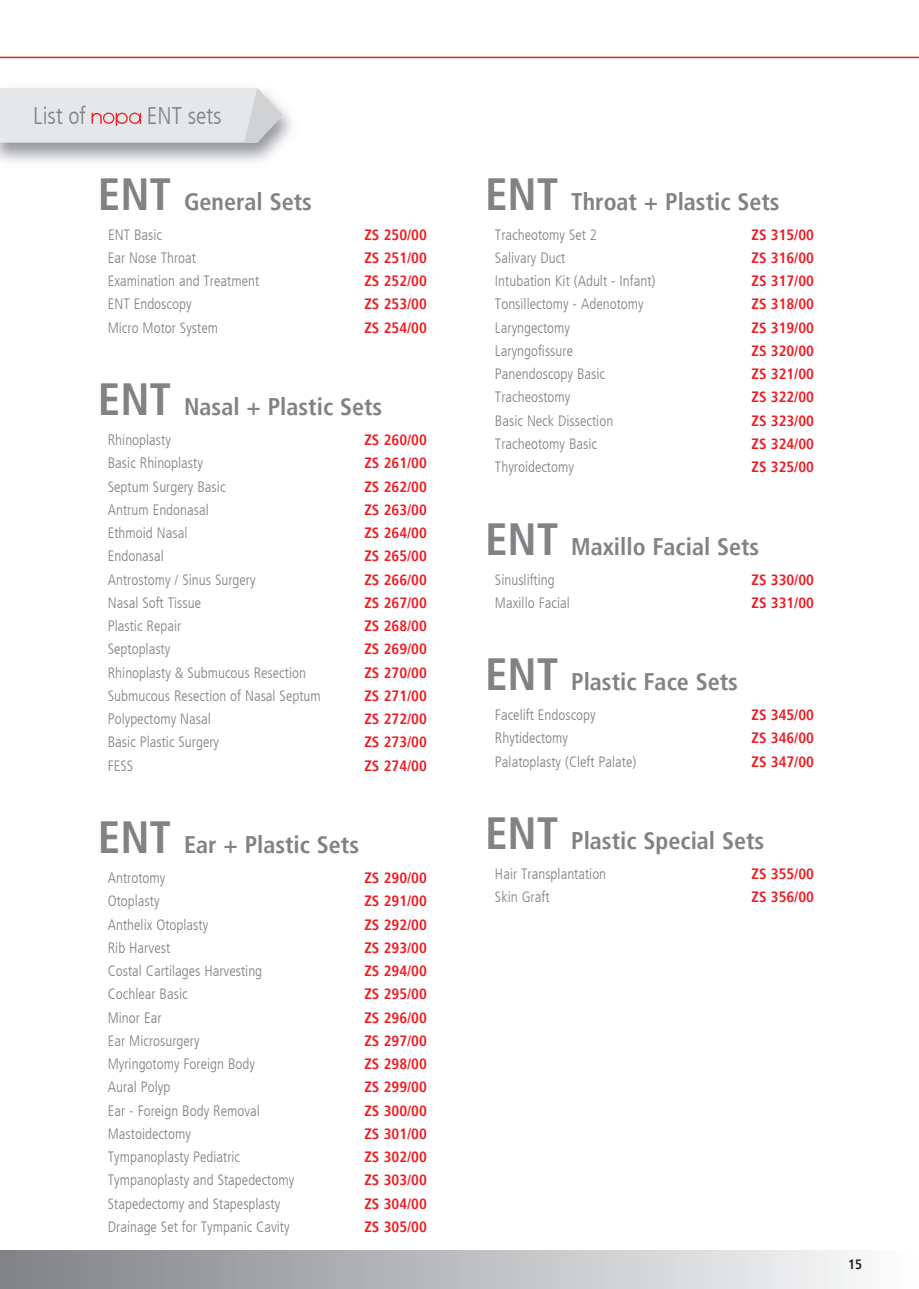
<style>
.page{position:relative;width:919px;height:1289px;background:#fff}
.page>*{position:absolute;margin:0;border:0;box-sizing:border-box;transform-origin:0 0}
.t1{font:700 condensed 24px "Frutiger LT";color:#808285}
.t2{font:300 condensed 24px "Frutiger LT";color:#808285}
.t3{font:300 condensed 15px "Frutiger LT";color:#808285}
.t4{font:700 condensed 15px "Frutiger LT";color:#ee1d23}
.t5{font:700 condensed 13.5px "Frutiger LT";color:#231f20}
.s1{font-size:45px}
</style>
<div class="page">
<div style="left:0;top:1250px;width:918px;height:38px;background:linear-gradient(to right,#7f8185,#fcfcfd)"></div>
<hr style="left:0;top:57px;width:918px;height:1px;background:#ee1d23">
<svg style="left:0;top:88px;width:283px;height:55px;background:#e3e1e4"></svg>
<h1 class="t2" style="left:33px;top:102px;width:54px">List of</h1>
<h1 class="t2" style="left:147px;top:102px;width:76px">ENT sets</h1>
<h1 class="t1" style="left:98px;top:187px;width:215px"><span class="s1">ENT</span> General Sets</h1>
<p class="t3" style="left:108px;top:226px;width:55px">ENT Basic</p>
<p class="t4" style="left:364px;top:225px;width:64px">ZS 250/00</p>
<p class="t3" style="left:108px;top:249px;width:90px">Ear Nose Throat</p>
<p class="t4" style="left:364px;top:249px;width:64px">ZS 251/00</p>
<p class="t3" style="left:108px;top:272px;width:153px">Examination and Treatment</p>
<p class="t4" style="left:364px;top:272px;width:64px">ZS 252/00</p>
<p class="t3" style="left:108px;top:296px;width:85px">ENT Endoscopy</p>
<p class="t4" style="left:364px;top:295px;width:64px">ZS 253/00</p>
<p class="t3" style="left:108px;top:319px;width:112px">Micro Motor System</p>
<p class="t4" style="left:364px;top:318px;width:64px">ZS 254/00</p>
<h1 class="t1" style="left:98px;top:392px;width:286px"><span class="s1">ENT</span> Nasal + Plastic Sets</h1>
<p class="t3" style="left:108px;top:431px;width:65px">Rhinoplasty</p>
<p class="t4" style="left:364px;top:431px;width:64px">ZS 260/00</p>
<p class="t3" style="left:108px;top:454px;width:97px">Basic Rhinoplasty</p>
<p class="t4" style="left:364px;top:454px;width:64px">ZS 261/00</p>
<p class="t3" style="left:108px;top:478px;width:119px">Septum Surgery Basic</p>
<p class="t4" style="left:364px;top:477px;width:64px">ZS 262/00</p>
<p class="t3" style="left:108px;top:501px;width:102px">Antrum Endonasal</p>
<p class="t4" style="left:364px;top:500px;width:64px">ZS 263/00</p>
<p class="t3" style="left:108px;top:524px;width:81px">Ethmoid Nasal</p>
<p class="t4" style="left:364px;top:524px;width:64px">ZS 264/00</p>
<p class="t3" style="left:108px;top:547px;width:58px">Endonasal</p>
<p class="t4" style="left:364px;top:547px;width:64px">ZS 265/00</p>
<p class="t3" style="left:108px;top:571px;width:149px">Antrostomy / Sinus Surgery</p>
<p class="t4" style="left:364px;top:570px;width:64px">ZS 266/00</p>
<p class="t3" style="left:108px;top:594px;width:95px">Nasal Soft Tissue</p>
<p class="t4" style="left:364px;top:593px;width:64px">ZS 267/00</p>
<p class="t3" style="left:108px;top:617px;width:75px">Plastic Repair</p>
<p class="t4" style="left:364px;top:617px;width:64px">ZS 268/00</p>
<p class="t3" style="left:108px;top:640px;width:64px">Septoplasty</p>
<p class="t4" style="left:364px;top:640px;width:64px">ZS 269/00</p>
<p class="t3" style="left:108px;top:664px;width:200px">Rhinoplasty &amp; Submucous Resection</p>
<p class="t4" style="left:364px;top:663px;width:64px">ZS 270/00</p>
<p class="t3" style="left:108px;top:687px;width:214px">Submucous Resection of Nasal Septum</p>
<p class="t4" style="left:364px;top:686px;width:64px">ZS 271/00</p>
<p class="t3" style="left:108px;top:710px;width:104px">Polypectomy Nasal</p>
<p class="t4" style="left:364px;top:710px;width:64px">ZS 272/00</p>
<p class="t3" style="left:108px;top:733px;width:113px">Basic Plastic Surgery</p>
<p class="t4" style="left:364px;top:733px;width:64px">ZS 273/00</p>
<p class="t3" style="left:108px;top:757px;width:27px">FESS</p>
<p class="t4" style="left:364px;top:756px;width:64px">ZS 274/00</p>
<h1 class="t1" style="left:98px;top:830px;width:263px"><span class="s1">ENT</span> Ear + Plastic Sets</h1>
<p class="t3" style="left:108px;top:869px;width:59px">Antrotomy</p>
<p class="t4" style="left:364px;top:868px;width:64px">ZS 290/00</p>
<p class="t3" style="left:108px;top:892px;width:53px">Otoplasty</p>
<p class="t4" style="left:364px;top:892px;width:64px">ZS 291/00</p>
<p class="t3" style="left:108px;top:915px;width:102px">Anthelix Otoplasty</p>
<p class="t4" style="left:364px;top:915px;width:64px">ZS 292/00</p>
<p class="t3" style="left:108px;top:939px;width:64px">Rib Harvest</p>
<p class="t4" style="left:364px;top:938px;width:64px">ZS 293/00</p>
<p class="t3" style="left:108px;top:962px;width:156px">Costal Cartilages Harvesting</p>
<p class="t4" style="left:364px;top:961px;width:64px">ZS 294/00</p>
<p class="t3" style="left:108px;top:985px;width:81px">Cochlear Basic</p>
<p class="t4" style="left:364px;top:985px;width:64px">ZS 295/00</p>
<p class="t3" style="left:108px;top:1008px;width:55px">Minor Ear</p>
<p class="t4" style="left:364px;top:1008px;width:64px">ZS 296/00</p>
<p class="t3" style="left:108px;top:1032px;width:93px">Ear Microsurgery</p>
<p class="t4" style="left:364px;top:1031px;width:64px">ZS 297/00</p>
<p class="t3" style="left:108px;top:1055px;width:149px">Myringotomy Foreign Body</p>
<p class="t4" style="left:364px;top:1054px;width:64px">ZS 298/00</p>
<p class="t3" style="left:108px;top:1078px;width:64px">Aural Polyp</p>
<p class="t4" style="left:364px;top:1078px;width:64px">ZS 299/00</p>
<p class="t3" style="left:108px;top:1101px;width:154px">Ear - Foreign Body Removal</p>
<p class="t4" style="left:364px;top:1101px;width:64px">ZS 300/00</p>
<p class="t3" style="left:108px;top:1125px;width:85px">Mastoidectomy</p>
<p class="t4" style="left:364px;top:1124px;width:64px">ZS 301/00</p>
<p class="t3" style="left:108px;top:1148px;width:134px">Tympanoplasty Pediatric</p>
<p class="t4" style="left:364px;top:1147px;width:64px">ZS 302/00</p>
<p class="t3" style="left:108px;top:1171px;width:188px">Tympanoplasty and Stapedectomy</p>
<p class="t4" style="left:364px;top:1171px;width:64px">ZS 303/00</p>
<p class="t3" style="left:108px;top:1194px;width:174px">Stapedectomy and Stapesplasty</p>
<p class="t4" style="left:364px;top:1194px;width:64px">ZS 304/00</p>
<p class="t3" style="left:108px;top:1218px;width:183px">Drainage Set for Tympanic Cavity</p>
<p class="t4" style="left:364px;top:1217px;width:64px">ZS 305/00</p>
<h1 class="t1" style="left:485px;top:187px;width:296px"><span class="s1">ENT</span> Throat + Plastic Sets</h1>
<p class="t3" style="left:495px;top:226px;width:104px">Tracheotomy Set 2</p>
<p class="t4" style="left:751px;top:225px;width:64px">ZS 315/00</p>
<p class="t3" style="left:495px;top:249px;width:72px">Salivary Duct</p>
<p class="t4" style="left:751px;top:249px;width:64px">ZS 316/00</p>
<p class="t3" style="left:495px;top:272px;width:162px">Intubation Kit (Adult - Infant)</p>
<p class="t4" style="left:751px;top:272px;width:64px">ZS 317/00</p>
<p class="t3" style="left:495px;top:296px;width:150px">Tonsillectomy - Adenotomy</p>
<p class="t4" style="left:751px;top:295px;width:64px">ZS 318/00</p>
<p class="t3" style="left:495px;top:319px;width:77px">Laryngectomy</p>
<p class="t4" style="left:751px;top:318px;width:64px">ZS 319/00</p>
<p class="t3" style="left:495px;top:342px;width:80px">Laryngofissure</p>
<p class="t4" style="left:751px;top:342px;width:64px">ZS 320/00</p>
<p class="t3" style="left:495px;top:365px;width:112px">Panendoscopy Basic</p>
<p class="t4" style="left:751px;top:365px;width:64px">ZS 321/00</p>
<p class="t3" style="left:495px;top:389px;width:77px">Tracheostomy</p>
<p class="t4" style="left:751px;top:388px;width:64px">ZS 322/00</p>
<p class="t3" style="left:495px;top:412px;width:120px">Basic Neck Dissection</p>
<p class="t4" style="left:751px;top:411px;width:64px">ZS 323/00</p>
<p class="t3" style="left:495px;top:435px;width:104px">Tracheotomy Basic</p>
<p class="t4" style="left:751px;top:435px;width:64px">ZS 324/00</p>
<p class="t3" style="left:495px;top:458px;width:80px">Thyroidectomy</p>
<p class="t4" style="left:751px;top:458px;width:64px">ZS 325/00</p>
<h1 class="t1" style="left:485px;top:532px;width:276px"><span class="s1">ENT</span> Maxillo Facial Sets</h1>
<p class="t3" style="left:495px;top:571px;width:61px">Sinuslifting</p>
<p class="t4" style="left:751px;top:570px;width:64px">ZS 330/00</p>
<p class="t3" style="left:495px;top:594px;width:76px">Maxillo Facial</p>
<p class="t4" style="left:751px;top:593px;width:64px">ZS 331/00</p>
<h1 class="t1" style="left:485px;top:667px;width:254px"><span class="s1">ENT</span> Plastic Face Sets</h1>
<p class="t3" style="left:495px;top:706px;width:102px">Facelift Endoscopy</p>
<p class="t4" style="left:751px;top:706px;width:64px">ZS 345/00</p>
<p class="t3" style="left:495px;top:729px;width:75px">Rhytidectomy</p>
<p class="t4" style="left:751px;top:729px;width:64px">ZS 346/00</p>
<p class="t3" style="left:495px;top:753px;width:143px">Palatoplasty (Cleft Palate)</p>
<p class="t4" style="left:751px;top:752px;width:64px">ZS 347/00</p>
<h1 class="t1" style="left:485px;top:826px;width:281px"><span class="s1">ENT</span> Plastic Special Sets</h1>
<p class="t3" style="left:495px;top:865px;width:113px">Hair Transplantation</p>
<p class="t4" style="left:751px;top:865px;width:64px">ZS 355/00</p>
<p class="t3" style="left:495px;top:888px;width:56px">Skin Graft</p>
<p class="t4" style="left:751px;top:888px;width:64px">ZS 356/00</p>
<p class="t5" style="left:848px;top:1255px;width:16px">15</p>
</div>
